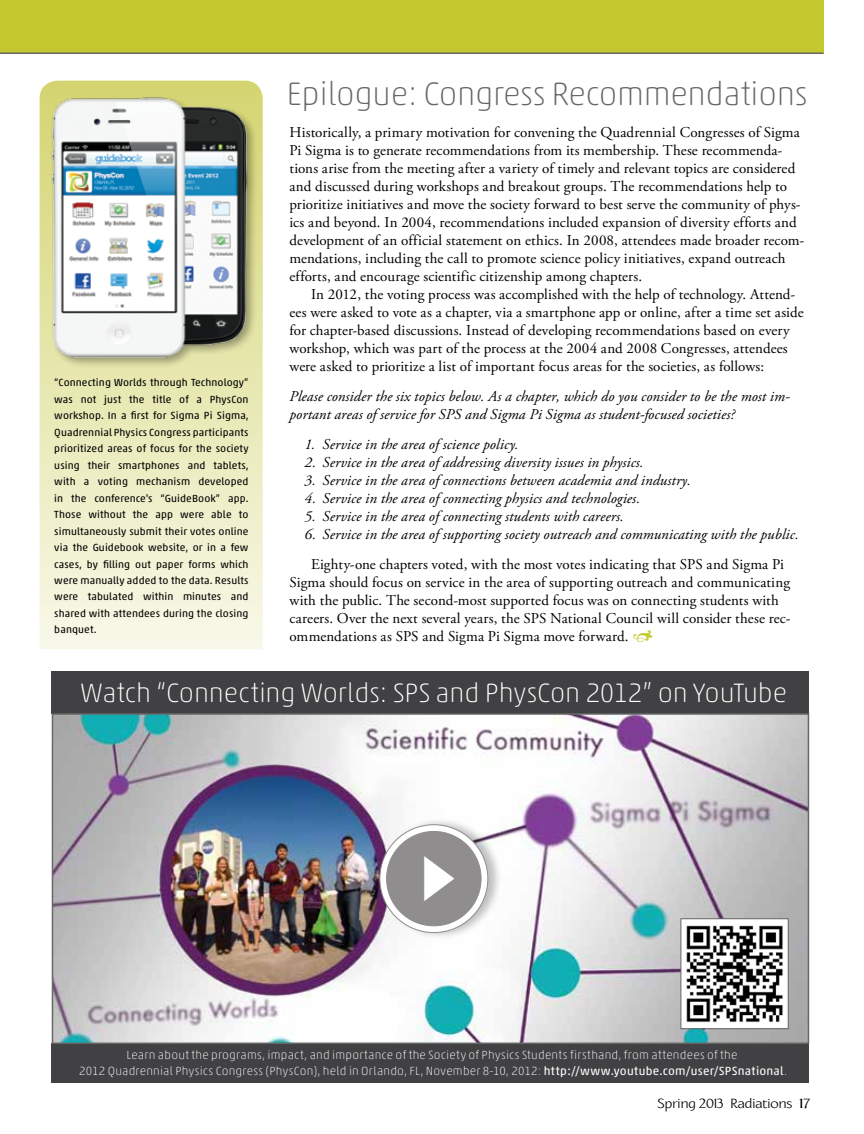
<style>
.page{position:relative;width:864px;height:1134px;background:#fff}
.page>*{position:absolute;margin:0;border:0;box-sizing:border-box;transform-origin:0 0}
.t1{font:100 33px "Akko Rounded Pro";letter-spacing:-.01em;color:#666767}
.t2{font:100 27px "Akko Rounded Pro";letter-spacing:-.005em;color:#fff}
.t3{font:15px/18px "Adobe Garamond Pro";letter-spacing:.015em;color:#000}
.t4{font:italic 15px/18px "Adobe Garamond Pro";letter-spacing:.005em;color:#000}
.t5{font:13.5px "Aperto Com";color:#000}
.t6{font:100 12px/16.5px "Akko Rounded Pro";letter-spacing:.02em;color:#fff;text-align:center}
.t7{font:10.5px/16.5px "Akko Rounded Pro";letter-spacing:.01em;color:#000;text-align:justify}
.s1{font-weight:400}
.s2{font-weight:700}
</style>
<div class="page">
<div style="left:0;top:0;width:824px;height:54px;background:#c3c82f"></div>
<div style="left:52px;top:1043px;width:757px;height:40px;background:#414042"></div>
<hr style="left:0;top:52px;width:823px;height:2px;background:#666767">
<svg style="left:40px;top:81px;width:223px;height:568px;background:#edeec7"></svg>
<div style="left:50px;top:95px;width:209px;height:274px;background:#000;opacity:.33"></div>
<img style="left:41px;top:92px;width:216px;height:274px">
<div style="left:52px;top:671px;width:757px;height:42px;background:#414042"></div>
<img style="left:55px;top:716px;width:751px;height:325px">
<div style="left:52px;top:713px;width:757px;height:331px;border:2px solid #666767"></div>
<svg style="left:680px;top:918px;width:109px;height:111px"></svg>
<div style="left:379px;top:817px;width:123px;height:123px;background:#000;opacity:.25"></div>
<svg style="left:379px;top:824px;width:109px;height:109px"></svg>
<p class="t7" style="left:54px;top:374px;width:196px">“Connecting Worlds through Technology” was not just the title of a PhysCon workshop. In a first for Sigma Pi Sigma, Quadrennial Physics Congress participants prioritized areas of focus for the society using their smartphones and tablets, with a voting mechanism developed in the conference's “GuideBook” app.<br>Those without the app were able to simultaneously submit their votes online via the Guidebook website, or in a few cases, by filling out paper forms which were manually added to the data. Results were tabulated within minutes and shared with attendees during the closing banquet.</p>
<h1 class="t1" style="left:287px;top:75px;width:523px">Epilogue: Congress Recommendations</h1>
<p class="t3" style="left:289px;top:124px;width:516px">Historically, a primary motivation for convening the Quadrennial Congresses of Sigma Pi Sigma is to generate recommendations from its membership. These recommenda&shy;tions arise from the meeting after a variety of timely and relevant topics are considered and discussed during workshops and breakout groups. The recommendations help to prioritize initiatives and move the society forward to best serve the community of phys&shy;ics and beyond. In 2004, recommendations included expansion of diversity efforts and development of an official statement on ethics. In 2008, attendees made broader recom&shy;mendations, including the call to promote science policy initiatives, expand outreach efforts, and encourage scientific citizenship among chapters.</p>
<p class="t3" style="left:289px;top:286px;width:516px;text-indent:22px">In 2012, the voting process was accomplished with the help of technology. Attend&shy;ees were asked to vote as a chapter, via a smartphone app or online, after a time set aside for chapter-based discussions. Instead of developing recommendations based on every workshop, which was part of the process at the 2004 and 2008 Congresses, attendees were asked to prioritize a list of important focus areas for the societies, as follows:</p>
<p class="t4" style="left:289px;top:388px;width:502px">Please consider the six topics below. As a chapter, which do you consider to be the most im&shy;portant areas of service for SPS and Sigma Pi Sigma as student-focused societies?</p>
<p class="t4" style="left:304px;top:436px;width:216px">1. Service in the area of science policy.</p>
<p class="t4" style="left:304px;top:454px;width:341px">2. Service in the area of addressing diversity issues in physics.</p>
<p class="t4" style="left:304px;top:472px;width:388px">3. Service in the area of connections between academia and industry.</p>
<p class="t4" style="left:304px;top:490px;width:337px">4. Service in the area of connecting physics and technologies.</p>
<p class="t4" style="left:304px;top:508px;width:321px">5. Service in the area of connecting students with careers.</p>
<p class="t4" style="left:304px;top:526px;width:496px">6. Service in the area of supporting society outreach and communicating with the public.</p>
<p class="t3" style="left:289px;top:556px;width:503px;text-indent:22px">Eighty-one chapters voted, with the most votes indicating that SPS and Sigma Pi Sigma should focus on service in the area of supporting outreach and communicating with the public. The second-most supported focus was on connecting students with careers. Over the next several years, the SPS National Council will consider these rec&shy;ommendations as SPS and Sigma Pi Sigma move forward.</p>
<h2 class="t2" style="left:81px;top:677px;width:708px">Watch “Connecting Worlds: SPS and PhysCon 2012” on YouTube</h2>
<p class="t6" style="left:79px;top:1046px;width:710px">Learn about the programs, impact, and importance of the Society of Physics Students firsthand, from attendees of the<br>2012 Quadrennial Physics Congress (PhysCon), held in Orlando, FL, November 8-10, 2012: <span class="s1">http://www.youtube.com/user/SPSnational</span>.</p>
<p class="t5" style="left:658px;top:1095px;width:154px">Spring 2013 Radiations <span class="s2">17</span></p>
</div>
